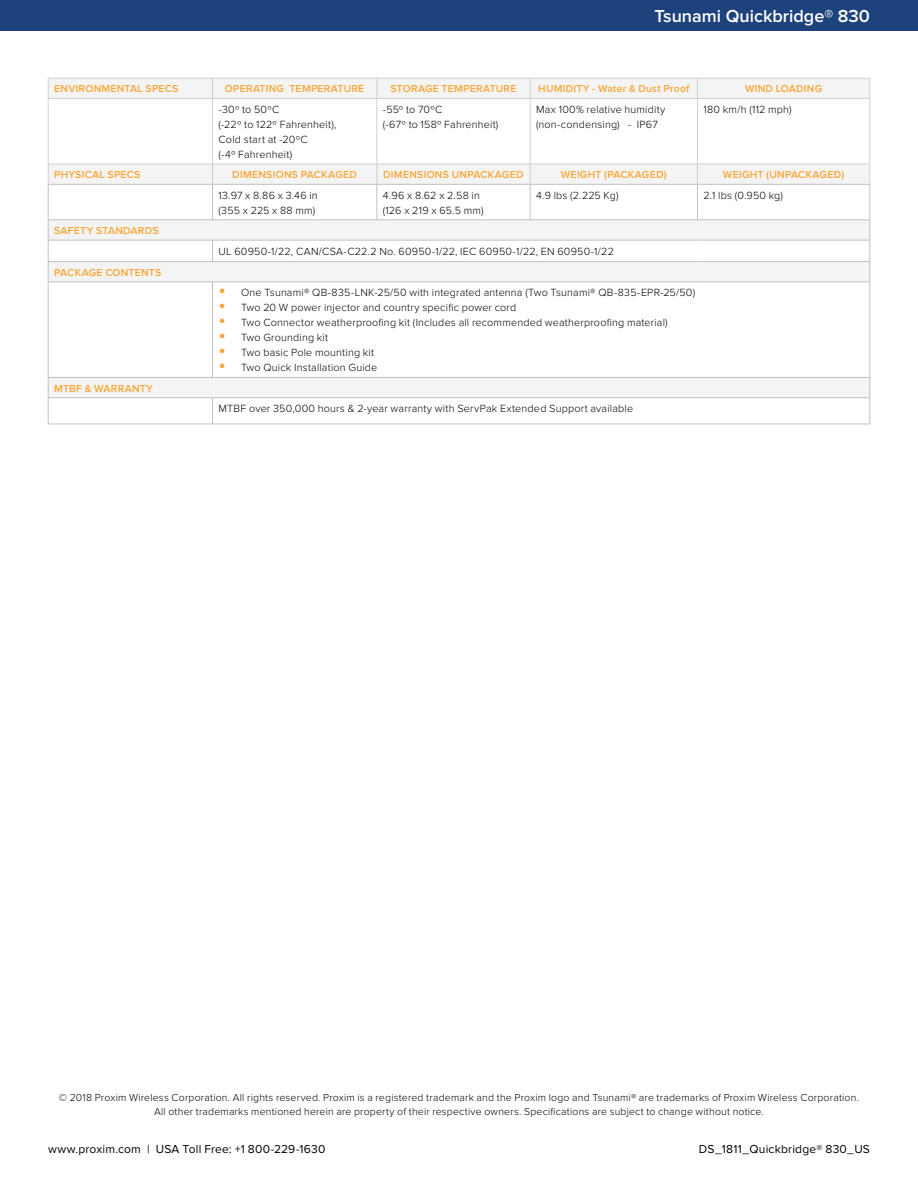
<style>
.page{position:relative;width:918px;height:1188px;background:#fff}
.page>*{position:absolute;margin:0;border:0;box-sizing:border-box;transform-origin:0 0}
.t1{font:600 18px "Proxima Nova";color:#fff}
.t2{font:12px "Proxima Nova";letter-spacing:.015em;color:#000}
.t3{font:300 10.8px/15px "Proxima Nova";letter-spacing:.015em;color:#000}
.t4{font:300 10.5px/13.5px "Proxima Nova";letter-spacing:.02em;color:#000;text-align:center}
.t5{font:600 10.5px "Proxima Nova";letter-spacing:.025em;color:#faa636}
.s1{font-weight:400;font-size:21px;color:#faa636}
</style>
<div class="page">
<div style="left:0;top:0;width:918px;height:30px;background:#1e427c"></div>
<svg style="left:49px;top:79px;width:821px;height:319px"></svg>
<hr style="left:48px;top:78px;width:165px;height:1px;background:#cfcfcf">
<svg style="left:48px;top:79px;width:1px;height:19px"></svg>
<hr style="left:213px;top:78px;width:164px;height:1px;background:#cfcfcf">
<svg style="left:212px;top:79px;width:1px;height:19px"></svg>
<hr style="left:377px;top:78px;width:153px;height:1px;background:#cfcfcf">
<svg style="left:377px;top:79px;width:1px;height:19px"></svg>
<hr style="left:530px;top:78px;width:167px;height:1px;background:#cfcfcf">
<svg style="left:530px;top:79px;width:1px;height:19px"></svg>
<hr style="left:698px;top:78px;width:172px;height:1px;background:#cfcfcf">
<svg style="left:697px;top:78px;width:1px;height:20px"></svg>
<svg style="left:870px;top:79px;width:1px;height:19px"></svg>
<hr style="left:48px;top:98px;width:165px;height:1px;background:#cfcfcf">
<hr style="left:48px;top:99px;width:1px;height:65px;background:#cfcfcf">
<hr style="left:213px;top:98px;width:164px;height:1px;background:#cfcfcf">
<hr style="left:212px;top:99px;width:1px;height:65px;background:#cfcfcf">
<hr style="left:377px;top:98px;width:153px;height:1px;background:#cfcfcf">
<hr style="left:377px;top:99px;width:1px;height:65px;background:#cfcfcf">
<hr style="left:530px;top:98px;width:167px;height:1px;background:#cfcfcf">
<hr style="left:530px;top:99px;width:1px;height:65px;background:#cfcfcf">
<hr style="left:698px;top:98px;width:172px;height:1px;background:#cfcfcf">
<hr style="left:697px;top:99px;width:1px;height:65px;background:#cfcfcf">
<hr style="left:870px;top:99px;width:1px;height:65px;background:#cfcfcf">
<hr style="left:48px;top:164px;width:165px;height:1px;background:#cfcfcf">
<svg style="left:48px;top:165px;width:1px;height:19px"></svg>
<hr style="left:213px;top:164px;width:164px;height:1px;background:#cfcfcf">
<svg style="left:212px;top:165px;width:1px;height:19px"></svg>
<hr style="left:377px;top:164px;width:153px;height:1px;background:#cfcfcf">
<svg style="left:377px;top:164px;width:1px;height:20px"></svg>
<hr style="left:530px;top:164px;width:167px;height:1px;background:#cfcfcf">
<svg style="left:530px;top:165px;width:1px;height:19px"></svg>
<hr style="left:698px;top:164px;width:172px;height:1px;background:#cfcfcf">
<svg style="left:697px;top:164px;width:1px;height:20px"></svg>
<svg style="left:870px;top:164px;width:1px;height:20px"></svg>
<hr style="left:48px;top:184px;width:165px;height:1px;background:#bec0c2">
<hr style="left:48px;top:184px;width:1px;height:36px;background:#bec0c2">
<hr style="left:213px;top:184px;width:164px;height:1px;background:#bec0c2">
<hr style="left:212px;top:184px;width:1px;height:36px;background:#bec0c2">
<hr style="left:377px;top:184px;width:153px;height:1px;background:#bec0c2">
<hr style="left:377px;top:184px;width:1px;height:36px;background:#bec0c2">
<hr style="left:530px;top:184px;width:167px;height:1px;background:#bec0c2">
<hr style="left:530px;top:184px;width:1px;height:36px;background:#bec0c2">
<hr style="left:698px;top:184px;width:172px;height:1px;background:#bec0c2">
<hr style="left:697px;top:184px;width:1px;height:36px;background:#bec0c2">
<hr style="left:870px;top:184px;width:1px;height:36px;background:#bec0c2">
<hr style="left:48px;top:220px;width:165px;height:1px;background:#bec0c2">
<hr style="left:213px;top:220px;width:164px;height:1px;background:#bec0c2">
<hr style="left:377px;top:220px;width:153px;height:1px;background:#bec0c2">
<hr style="left:530px;top:220px;width:167px;height:1px;background:#bec0c2">
<hr style="left:698px;top:220px;width:172px;height:1px;background:#bec0c2">
<hr style="left:48px;top:240px;width:165px;height:1px;background:#bec0c2">
<hr style="left:213px;top:240px;width:164px;height:1px;background:#bec0c2">
<svg style="left:212px;top:241px;width:1px;height:20px"></svg>
<hr style="left:377px;top:240px;width:153px;height:1px;background:#bec0c2">
<hr style="left:530px;top:240px;width:167px;height:1px;background:#bec0c2">
<hr style="left:698px;top:240px;width:172px;height:1px;background:#bec0c2">
<hr style="left:48px;top:261px;width:165px;height:1px;background:#bec0c2">
<svg style="left:48px;top:220px;width:1px;height:62px"></svg>
<hr style="left:213px;top:261px;width:164px;height:1px;background:#bec0c2">
<hr style="left:377px;top:261px;width:153px;height:1px;background:#bec0c2">
<hr style="left:530px;top:261px;width:167px;height:1px;background:#bec0c2">
<hr style="left:698px;top:261px;width:172px;height:1px;background:#bec0c2">
<svg style="left:870px;top:220px;width:1px;height:62px"></svg>
<hr style="left:48px;top:282px;width:165px;height:1px;background:#bec0c2">
<hr style="left:48px;top:282px;width:1px;height:95px;background:#bec0c2">
<hr style="left:213px;top:282px;width:164px;height:1px;background:#bec0c2">
<hr style="left:212px;top:282px;width:1px;height:95px;background:#bec0c2">
<hr style="left:377px;top:282px;width:153px;height:1px;background:#bec0c2">
<hr style="left:530px;top:282px;width:167px;height:1px;background:#bec0c2">
<hr style="left:698px;top:282px;width:172px;height:1px;background:#bec0c2">
<hr style="left:870px;top:282px;width:1px;height:95px;background:#bec0c2">
<hr style="left:48px;top:377px;width:165px;height:1px;background:#bec0c2">
<hr style="left:213px;top:377px;width:164px;height:1px;background:#bec0c2">
<hr style="left:377px;top:377px;width:153px;height:1px;background:#bec0c2">
<hr style="left:530px;top:377px;width:167px;height:1px;background:#bec0c2">
<hr style="left:698px;top:377px;width:172px;height:1px;background:#bec0c2">
<hr style="left:48px;top:397px;width:165px;height:1px;background:#bec0c2">
<svg style="left:48px;top:378px;width:1px;height:46px"></svg>
<hr style="left:213px;top:397px;width:164px;height:1px;background:#bec0c2">
<svg style="left:212px;top:398px;width:1px;height:26px"></svg>
<hr style="left:377px;top:397px;width:153px;height:1px;background:#bec0c2">
<hr style="left:530px;top:397px;width:167px;height:1px;background:#bec0c2">
<hr style="left:698px;top:397px;width:172px;height:1px;background:#bec0c2">
<svg style="left:870px;top:378px;width:1px;height:46px"></svg>
<hr style="left:48px;top:424px;width:165px;height:1px;background:#bec0c2">
<hr style="left:213px;top:424px;width:164px;height:1px;background:#bec0c2">
<hr style="left:377px;top:424px;width:153px;height:1px;background:#bec0c2">
<hr style="left:530px;top:424px;width:167px;height:1px;background:#bec0c2">
<hr style="left:698px;top:424px;width:172px;height:1px;background:#bec0c2">
<h1 class="t1" style="left:654px;top:5px;width:217px">Tsunami Quickbridge® 830</h1>
<p class="t5" style="left:54px;top:83px;width:126px">ENVIRONMENTAL SPECS</p>
<p class="t5" style="left:225px;top:83px;width:141px">OPERATING TEMPERATURE</p>
<p class="t5" style="left:390px;top:83px;width:128px">STORAGE TEMPERATURE</p>
<p class="t5" style="left:538px;top:83px;width:153px">HUMIDITY - Water &amp; Dust Proof</p>
<p class="t5" style="left:745px;top:83px;width:79px">WIND LOADING</p>
<p class="t3" style="left:219px;top:102px;width:119px">-30º to 50ºC<br>(-22º to 122º Fahrenheit),<br>Cold start at -20ºC<br>(-4º Fahrenheit)</p>
<p class="t3" style="left:383px;top:102px;width:117px">-55º to 70ºC<br>(-67º to 158º Fahrenheit)</p>
<p class="t3" style="left:536px;top:102px;width:131px">Max 100% relative humidity (non-condensing) - IP67</p>
<p class="t3" style="left:704px;top:102px;width:90px">180 km/h (112 mph)</p>
<p class="t5" style="left:54px;top:169px;width:88px">PHYSICAL SPECS</p>
<p class="t5" style="left:232px;top:169px;width:126px">DIMENSIONS PACKAGED</p>
<p class="t5" style="left:383px;top:169px;width:142px">DIMENSIONS UNPACKAGED</p>
<p class="t5" style="left:561px;top:169px;width:107px">WEIGHT (PACKAGED)</p>
<p class="t5" style="left:723px;top:169px;width:123px">WEIGHT (UNPACKAGED)</p>
<p class="t3" style="left:219px;top:188px;width:101px">13.97 x 8.86 x 3.46 in (355 x 225 x 88 mm)</p>
<p class="t3" style="left:383px;top:188px;width:102px">4.96 x 8.62 x 2.58 in (126 x 219 x 65.5 mm)</p>
<p class="t3" style="left:536px;top:188px;width:84px">4.9 lbs (2.225 Kg)</p>
<p class="t3" style="left:704px;top:188px;width:81px">2.1 lbs (0.950 kg)</p>
<p class="t5" style="left:54px;top:225px;width:106px">SAFETY STANDARDS</p>
<p class="t3" style="left:219px;top:244px;width:397px">UL 60950-1/22, CAN/CSA-C22.2 No. 60950-1/22, IEC 60950-1/22, EN 60950-1/22</p>
<p class="t5" style="left:54px;top:266px;width:109px">PACKAGE CONTENTS</p>
<p class="t3" style="left:219px;top:285px;width:478px"><span class="s1">•</span> One Tsunami® QB-835-LNK-25/50 with integrated antenna (Two Tsunami® QB-835-EPR-25/50)</p>
<p class="t3" style="left:219px;top:300px;width:299px"><span class="s1">•</span> Two 20 W power injector and country specific power cord</p>
<p class="t3" style="left:219px;top:315px;width:451px"><span class="s1">•</span> Two Connector weatherproofing kit (Includes all recommended weatherproofing material)</p>
<p class="t3" style="left:219px;top:330px;width:111px"><span class="s1">•</span> Two Grounding kit</p>
<p class="t3" style="left:219px;top:345px;width:157px"><span class="s1">•</span> Two basic Pole mounting kit</p>
<p class="t3" style="left:219px;top:360px;width:160px"><span class="s1">•</span> Two Quick Installation Guide</p>
<p class="t5" style="left:54px;top:382px;width:100px">MTBF &amp; WARRANTY</p>
<p class="t3" style="left:219px;top:401px;width:416px">MTBF over 350,000 hours &amp; 2-year warranty with ServPak Extended Support available</p>
<p class="t4" style="left:59px;top:1091px;width:802px">© 2018 Proxim Wireless Corporation. All rights reserved. Proxim is a registered trademark and the Proxim logo and Tsunami® are trademarks of Proxim Wireless Corporation.<br>All other trademarks mentioned herein are property of their respective owners. Specifications are subject to change without notice.</p>
<p class="t2" style="left:48px;top:1142px;width:279px">www.proxim.com | USA Toll Free: +1 800-229-1630</p>
<p class="t2" style="left:699px;top:1142px;width:173px">DS_1811_Quickbridge® 830_US</p>
</div>
